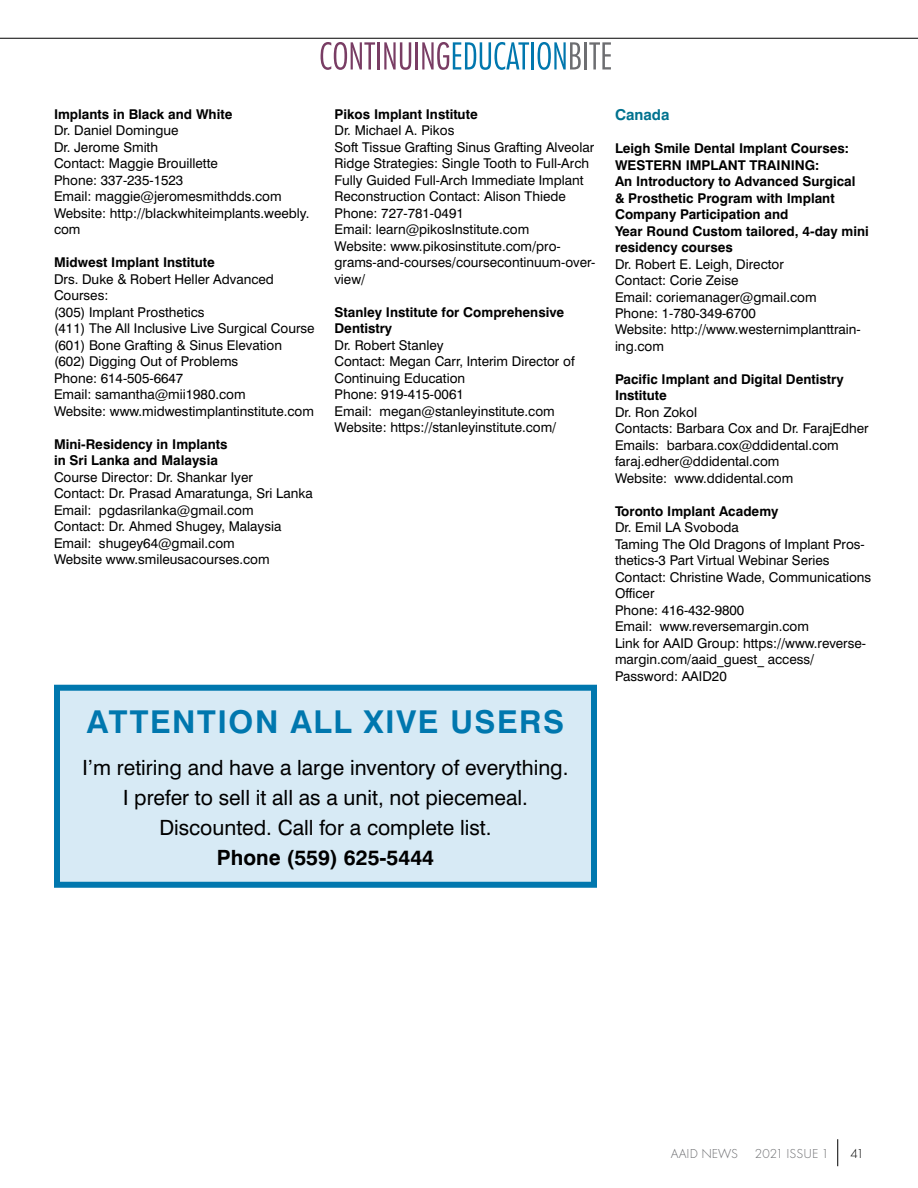
<style>
.page{position:relative;width:918px;height:1188px;background:#fff}
.page>*{position:absolute;margin:0;border:0;box-sizing:border-box;transform-origin:0 0}
.t1{font:700 31.5px "Swiss 721 BT";letter-spacing:.05em;color:#0077ae}
.t2{font:21px/30px "Swiss 721 BT";color:#000;text-align:center}
.t3{font:700 21px "Swiss 721 BT";color:#000}
.t4{font:700 15px "Swiss 721 BT";color:#00728f}
.t5{font:13.5px/16.5px "Swiss 721 BT";color:#000}
.t6{font:700 13.5px/16.5px "Swiss 721 BT";color:#000}
.t7{font:300 13.5px "Futura T";color:#6d6e71}
.t8{font:300 13.5px "Futura T";color:#000}
</style>
<div class="page">
<svg style="left:837px;top:1139px;width:1px;height:27px"></svg>
<hr style="left:0;top:38px;width:918px;height:1px;background:#000">
<svg style="left:321px;top:42px;width:54px;height:28px"></svg>
<hr style="left:377px;top:42px;width:3px;height:28px;background:#793d64">
<svg style="left:384px;top:42px;width:27px;height:28px"></svg>
<hr style="left:415px;top:42px;width:3px;height:28px;background:#793d64">
<svg style="left:422px;top:42px;width:107px;height:28px"></svg>
<hr style="left:531px;top:42px;width:3px;height:28px;background:#0077ae">
<svg style="left:538px;top:42px;width:43px;height:28px"></svg>
<hr style="left:584px;top:42px;width:3px;height:28px;background:#6d6e71">
<svg style="left:589px;top:42px;width:22px;height:28px"></svg>
<div style="left:57px;top:688px;width:537px;height:197px;background:#d7eaf5"></div>
<div style="left:54px;top:685px;width:543px;height:203px;border:6px solid #0077ae"></div>
<p class="t6" style="left:54px;top:106px;width:180px">Implants in Black and White</p>
<p class="t5" style="left:54px;top:122px;width:257px">Dr. Daniel Domingue<br>Dr. Jerome Smith<br>Contact: Maggie Brouillette<br>Phone: 337-235-1523<br>Email: maggie@jeromesmithdds.com<br>Website: http://blackwhiteimplants.weebly. com</p>
<p class="t6" style="left:54px;top:254px;width:162px">Midwest Implant Institute</p>
<p class="t5" style="left:54px;top:271px;width:262px">Drs. Duke &amp; Robert Heller Advanced<br>Courses:<br>(305) Implant Prosthetics<br>(411) The All Inclusive Live Surgical Course (601) Bone Grafting &amp; Sinus Elevation (602) Digging Out of Problems<br>Phone: 614-505-6647<br>Email: samantha@mii1980.com<br>Website: www.midwestimplantinstitute.com</p>
<p class="t6" style="left:54px;top:436px;width:175px">Mini-Residency in Implants in Sri Lanka and Malaysia</p>
<p class="t5" style="left:54px;top:469px;width:260px">Course Director: Dr. Shankar Iyer<br>Contact: Dr. Prasad Amaratunga, Sri Lanka Email: pgdasrilanka@gmail.com<br>Contact: Dr. Ahmed Shugey, Malaysia Email: shugey64@gmail.com<br>Website www.smileusacourses.com</p>
<p class="t6" style="left:335px;top:106px;width:145px">Pikos Implant Institute</p>
<p class="t5" style="left:335px;top:122px;width:262px">Dr. Michael A. Pikos<br>Soft Tissue Grafting Sinus Grafting Alveolar Ridge Strategies: Single Tooth to Full-Arch Fully Guided Full-Arch Immediate Implant Reconstruction Contact: Alison Thiede Phone: 727-781-0491<br>Email: learn@pikosInstitute.com<br>Website: www.pikosinstitute.com/pro&shy;grams-and-courses/coursecontinuum-over&shy;view/</p>
<p class="t6" style="left:335px;top:304px;width:231px">Stanley Institute for Comprehensive<br>Dentistry</p>
<p class="t5" style="left:335px;top:337px;width:242px">Dr. Robert Stanley<br>Contact: Megan Carr, Interim Director of<br>Continuing Education<br>Phone: 919-415-0061<br>Email: megan@stanleyinstitute.com<br>Website: https://stanleyinstitute.com/</p>
<h1 class="t1" style="left:87px;top:702px;width:479px">ATTENTION ALL XIVE USERS</h1>
<h2 class="t2" style="left:82px;top:752px;width:488px">I’m retiring and have a large inventory of everything.<br>I prefer to sell it all as a unit, not piecemeal.<br>Discounted. Call for a complete list.</h2>
<h2 class="t3" style="left:217px;top:845px;width:219px">Phone (559) 625-5444</h2>
<p class="t4" style="left:615px;top:106px;width:56px">Canada</p>
<p class="t6" style="left:615px;top:140px;width:255px">Leigh Smile Dental Implant Courses:<br>WESTERN IMPLANT TRAINING:<br>An Introductory to Advanced Surgical<br>&amp; Prosthetic Program with Implant<br>Company Participation and<br>Year Round Custom tailored, 4-day mini residency courses</p>
<p class="t5" style="left:615px;top:255px;width:247px">Dr. Robert E. Leigh, Director<br>Contact: Corie Zeise<br>Email: coriemanager@gmail.com<br>Phone: 1-780-349-6700<br>Website: http://www.westernimplanttrain&shy;ing.com</p>
<p class="t6" style="left:615px;top:371px;width:230px">Pacific Implant and Digital Dentistry<br>Institute</p>
<p class="t5" style="left:615px;top:404px;width:255px">Dr. Ron Zokol<br>Contacts: Barbara Cox and Dr. FarajEdher<br>Emails: barbara.cox@ddidental.com faraj.edher@ddidental.com<br>Website: www.ddidental.com</p>
<p class="t6" style="left:615px;top:503px;width:165px">Toronto Implant Academy</p>
<p class="t5" style="left:615px;top:519px;width:258px">Dr. Emil LA Svoboda<br>Taming The Old Dragons of Implant Pros&shy;thetics-3 Part Virtual Webinar Series<br>Contact: Christine Wade, Communications<br>Officer<br>Phone: 416-432-9800<br>Email: www.reversemargin.com<br>Link for AAID Group: https://www.reverse&shy;margin.com/aaid_guest_ access/<br>Password: AAID20</p>
<p class="t7" style="left:671px;top:1145px;width:69px">AAID NEWS</p>
<p class="t7" style="left:755px;top:1145px;width:76px">2021 ISSUE 1</p>
<p class="t8" style="left:850px;top:1145px;width:15px">41</p>
</div>
